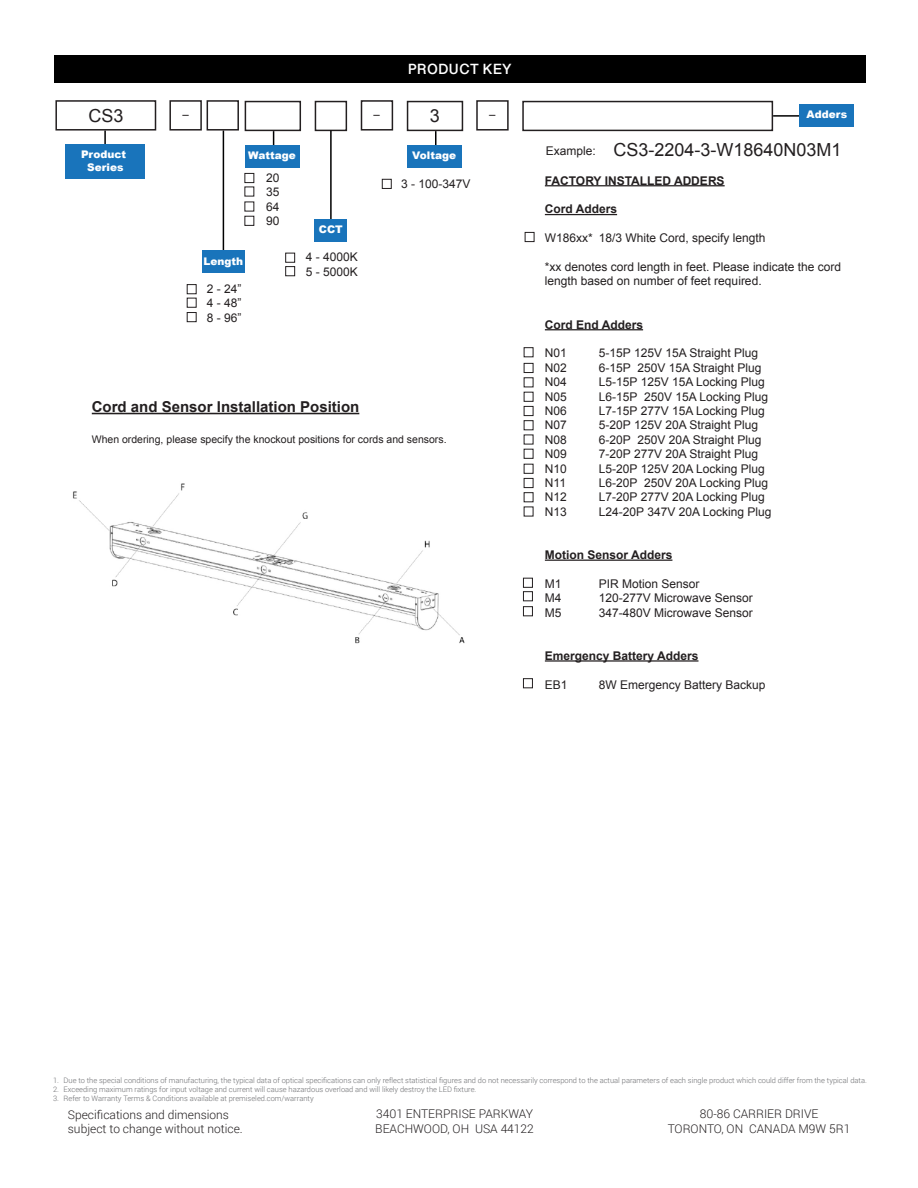
<style>
.page{position:relative;width:918px;height:1188px;background:#fff}
.page>*{position:absolute;margin:0;border:0;box-sizing:border-box;transform-origin:0 0}
.t1{font:18px "Arial";color:#231f20}
.t2{font:300 18px "Nexa";color:#231f20}
.t3{font:700 15px "Arial";color:#231f20}
.t4{font:700 15px "Myanmar Sangam MN";color:#fff}
.t5{font:12px/14.4px "Arial";color:#231f20}
.t6{font:300 12px/14.4px "Roboto";color:#231f20}
.t7{font:700 12px "Arial";color:#231f20}
.t8{font:10.5px "Arial";color:#231f20}
.t9{font:900 10.5px "Arial";color:#fff}
.t10{font:300 7.5px "Roboto";color:#6c6d70}
</style>
<div class="page">
<img style="left:73px;top:483px;width:392px;height:161px">
<div style="left:54px;top:56px;width:812px;height:27px;background:#000"></div>
<div style="left:55px;top:100px;width:101px;height:31px;border:2px solid #231f20"></div>
<div style="left:169px;top:100px;width:33px;height:31px;border:2px solid #231f20"></div>
<div style="left:207px;top:100px;width:32px;height:31px;border:2px solid #231f20"></div>
<svg style="left:104px;top:131px;width:2px;height:13px"></svg>
<div style="left:66px;top:144px;width:79px;height:35px;background:#1974bb"></div>
<div style="left:245px;top:101px;width:56px;height:30px;border:2px solid #231f20"></div>
<svg style="left:273px;top:131px;width:1px;height:14px"></svg>
<div style="left:245px;top:145px;width:55px;height:22px;background:#1974bb"></div>
<div style="left:315px;top:101px;width:32px;height:30px;border:2px solid #231f20"></div>
<hr style="left:330px;top:131px;width:2px;height:88px;background:#000">
<hr style="left:223px;top:131px;width:1px;height:120px;background:#000">
<div style="left:314px;top:219px;width:33px;height:23px;background:#1974bb"></div>
<div style="left:202px;top:251px;width:42px;height:22px;background:#1974bb"></div>
<div style="left:407px;top:101px;width:56px;height:30px;border:2px solid #231f20"></div>
<svg style="left:435px;top:131px;width:1px;height:14px"></svg>
<div style="left:407px;top:145px;width:55px;height:22px;background:#1974bb"></div>
<div style="left:361px;top:100px;width:32px;height:31px;border:2px solid #231f20"></div>
<div style="left:476px;top:100px;width:33px;height:31px;border:2px solid #231f20"></div>
<div style="left:522px;top:101px;width:251px;height:30px;border:2px solid #231f20"></div>
<hr style="left:773px;top:115px;width:28px;height:2px;background:#000">
<div style="left:800px;top:104px;width:54px;height:22px;background:#1974bb"></div>
<div style="left:382px;top:179px;width:10px;height:10px;border:1px solid #231f20"></div>
<div style="left:285px;top:253px;width:10px;height:10px;border:1px solid #231f20"></div>
<div style="left:187px;top:284px;width:10px;height:10px;border:1px solid #231f20"></div>
<div style="left:285px;top:266px;width:10px;height:10px;border:1px solid #231f20"></div>
<div style="left:187px;top:298px;width:10px;height:10px;border:1px solid #231f20"></div>
<div style="left:187px;top:312px;width:10px;height:10px;border:1px solid #231f20"></div>
<div style="left:244px;top:173px;width:10px;height:10px;border:1px solid #231f20"></div>
<div style="left:244px;top:216px;width:10px;height:10px;border:1px solid #231f20"></div>
<hr style="left:545px;top:185px;width:180px;height:1px;background:#231f20">
<hr style="left:545px;top:214px;width:72px;height:1px;background:#231f20">
<hr style="left:545px;top:329px;width:98px;height:1px;background:#231f20">
<hr style="left:545px;top:560px;width:127px;height:1px;background:#231f20">
<hr style="left:545px;top:660px;width:154px;height:2px;background:#231f20">
<div style="left:525px;top:232px;width:9px;height:10px;border:1px solid #231f20"></div>
<div style="left:524px;top:363px;width:9px;height:10px;border:1px solid #231f20"></div>
<div style="left:524px;top:347px;width:9px;height:10px;border:1px solid #231f20"></div>
<div style="left:524px;top:377px;width:9px;height:10px;border:1px solid #231f20"></div>
<div style="left:524px;top:392px;width:9px;height:10px;border:1px solid #231f20"></div>
<div style="left:524px;top:406px;width:9px;height:10px;border:1px solid #231f20"></div>
<div style="left:524px;top:420px;width:9px;height:10px;border:1px solid #231f20"></div>
<div style="left:524px;top:449px;width:9px;height:10px;border:1px solid #231f20"></div>
<div style="left:524px;top:464px;width:9px;height:10px;border:1px solid #231f20"></div>
<div style="left:524px;top:478px;width:9px;height:10px;border:1px solid #231f20"></div>
<div style="left:524px;top:492px;width:9px;height:10px;border:1px solid #231f20"></div>
<div style="left:523px;top:578px;width:10px;height:10px;border:1px solid #231f20"></div>
<hr style="left:92px;top:413px;width:267px;height:1px;background:#231f20">
<div style="left:523px;top:591px;width:10px;height:10px;border:1px solid #231f20"></div>
<div style="left:523px;top:606px;width:10px;height:10px;border:1px solid #231f20"></div>
<div style="left:523px;top:678px;width:10px;height:10px;border:1px solid #231f20"></div>
<p class="t4" style="left:408px;top:60px;width:106px">PRODUCT KEY</p>
<p class="t1" style="left:89px;top:104px;width:37px">CS3</p>
<p class="t2" style="left:181px;top:104px;width:10px">-</p>
<p class="t1" style="left:430px;top:104px;width:12px">3</p>
<p class="t9" style="left:81px;top:147px;width:47px">Product</p>
<p class="t9" style="left:87px;top:160px;width:38px">Series</p>
<p class="t2" style="left:373px;top:104px;width:10px">-</p>
<p class="t2" style="left:488px;top:104px;width:10px">-</p>
<p class="t9" style="left:807px;top:107px;width:42px">Adders</p>
<p class="t5" style="left:546px;top:143px;width:52px">Example:</p>
<p class="t1" style="left:614px;top:138px;width:230px">CS3-2204-3-W18640N03M1</p>
<p class="t7" style="left:545px;top:172px;width:181px">FACTORY INSTALLED ADDERS</p>
<p class="t7" style="left:545px;top:201px;width:74px">Cord Adders</p>
<p class="t5" style="left:545px;top:231px;width:222px">W186xx* 18/3 White Cord, specify length</p>
<p class="t5" style="left:545px;top:260px;width:298px">*xx denotes cord length in feet. Please indicate the cord length based on number of feet required.</p>
<p class="t7" style="left:545px;top:316px;width:100px">Cord End Adders</p>
<p class="t5" style="left:545px;top:346px;width:24px">N01</p>
<p class="t5" style="left:599px;top:346px;width:161px">5-15P 125V 15A Straight Plug</p>
<p class="t5" style="left:545px;top:360px;width:24px">N02</p>
<p class="t5" style="left:599px;top:360px;width:164px">6-15P 250V 15A Straight Plug</p>
<p class="t5" style="left:545px;top:375px;width:24px">N04</p>
<p class="t5" style="left:599px;top:375px;width:167px">L5-15P 125V 15A Locking Plug</p>
<p class="t5" style="left:545px;top:389px;width:24px">N05</p>
<p class="t5" style="left:599px;top:389px;width:171px">L6-15P 250V 15A Locking Plug</p>
<p class="t5" style="left:545px;top:404px;width:24px">N06</p>
<p class="t5" style="left:599px;top:404px;width:167px">L7-15P 277V 15A Locking Plug</p>
<p class="t5" style="left:545px;top:418px;width:24px">N07</p>
<p class="t5" style="left:599px;top:418px;width:161px">5-20P 125V 20A Straight Plug</p>
<p class="t5" style="left:545px;top:432px;width:24px">N08</p>
<p class="t5" style="left:599px;top:432px;width:164px">6-20P 250V 20A Straight Plug</p>
<p class="t5" style="left:545px;top:447px;width:24px">N09</p>
<p class="t5" style="left:599px;top:447px;width:161px">7-20P 277V 20A Straight Plug</p>
<p class="t5" style="left:545px;top:461px;width:24px">N10</p>
<p class="t5" style="left:599px;top:461px;width:167px">L5-20P 125V 20A Locking Plug</p>
<p class="t5" style="left:545px;top:476px;width:23px">N11</p>
<p class="t5" style="left:599px;top:476px;width:171px">L6-20P 250V 20A Locking Plug</p>
<p class="t5" style="left:545px;top:490px;width:24px">N12</p>
<p class="t5" style="left:599px;top:490px;width:167px">L7-20P 277V 20A Locking Plug</p>
<p class="t5" style="left:545px;top:504px;width:24px">N13</p>
<p class="t5" style="left:599px;top:504px;width:174px">L24-20P 347V 20A Locking Plug</p>
<p class="t7" style="left:545px;top:547px;width:129px">Motion Sensor Adders</p>
<p class="t5" style="left:545px;top:576px;width:18px">M1</p>
<p class="t5" style="left:599px;top:576px;width:102px">PIR Motion Sensor</p>
<p class="t5" style="left:545px;top:591px;width:18px">M4</p>
<p class="t5" style="left:599px;top:591px;width:156px">120-277V Microwave Sensor</p>
<p class="t5" style="left:545px;top:605px;width:18px">M5</p>
<p class="t5" style="left:599px;top:605px;width:156px">347-480V Microwave Sensor</p>
<p class="t7" style="left:545px;top:648px;width:155px">Emergency Battery Adders</p>
<p class="t5" style="left:545px;top:677px;width:24px">EB1</p>
<p class="t5" style="left:599px;top:677px;width:168px">8W Emergency Battery Backup</p>
<p class="t9" style="left:248px;top:148px;width:49px">Wattage</p>
<p class="t9" style="left:412px;top:148px;width:45px">Voltage</p>
<p class="t5" style="left:266px;top:171px;width:15px">20</p>
<p class="t5" style="left:266px;top:185px;width:15px">35</p>
<p class="t5" style="left:266px;top:199px;width:15px">64</p>
<p class="t5" style="left:266px;top:214px;width:15px">90</p>
<p class="t5" style="left:401px;top:176px;width:71px">3 - 100-347V</p>
<p class="t9" style="left:319px;top:222px;width:25px">CCT</p>
<p class="t5" style="left:306px;top:250px;width:54px">4 - 4000K</p>
<p class="t5" style="left:306px;top:265px;width:54px">5 - 5000K</p>
<p class="t9" style="left:204px;top:253px;width:41px">Length</p>
<p class="t5" style="left:207px;top:282px;width:36px">2 - 24”</p>
<p class="t5" style="left:207px;top:296px;width:36px">4 - 48”</p>
<p class="t5" style="left:207px;top:310px;width:36px">8 - 96”</p>
<p class="t3" style="left:92px;top:397px;width:269px">Cord and Sensor Installation Position</p>
<p class="t8" style="left:92px;top:432px;width:356px">When ordering, please specify the knockout positions for cords and sensors.</p>
<p class="t10" style="left:53px;top:1075px;width:815px">1. Due to the special conditions of manufacturing, the typical data of optical specifications can only reflect statistical figures and do not necessarily correspond to the actual parameters of each single product which could differ from the typical data.</p>
<p class="t10" style="left:53px;top:1084px;width:425px">2. Exceeding maximum ratings for input voltage and current will cause hazardous overload and will likely destroy the LED fixture.</p>
<p class="t10" style="left:53px;top:1093px;width:262px">3. Refer to Warranty Terms &amp; Conditions available at premiseled.com/warranty</p>
<p class="t6" style="left:68px;top:1107px;width:176px">Specifications and dimensions subject to change without notice.</p>
<p class="t6" style="left:375px;top:1106px;width:160px">3401 ENTERPRISE PARKWAY<br>BEACHWOOD, OH USA 44122</p>
<p class="t6" style="left:668px;top:1106px;width:184px;text-align:center">80-86 CARRIER DRIVE<br>TORONTO, ON CANADA M9W 5R1</p>
</div>
